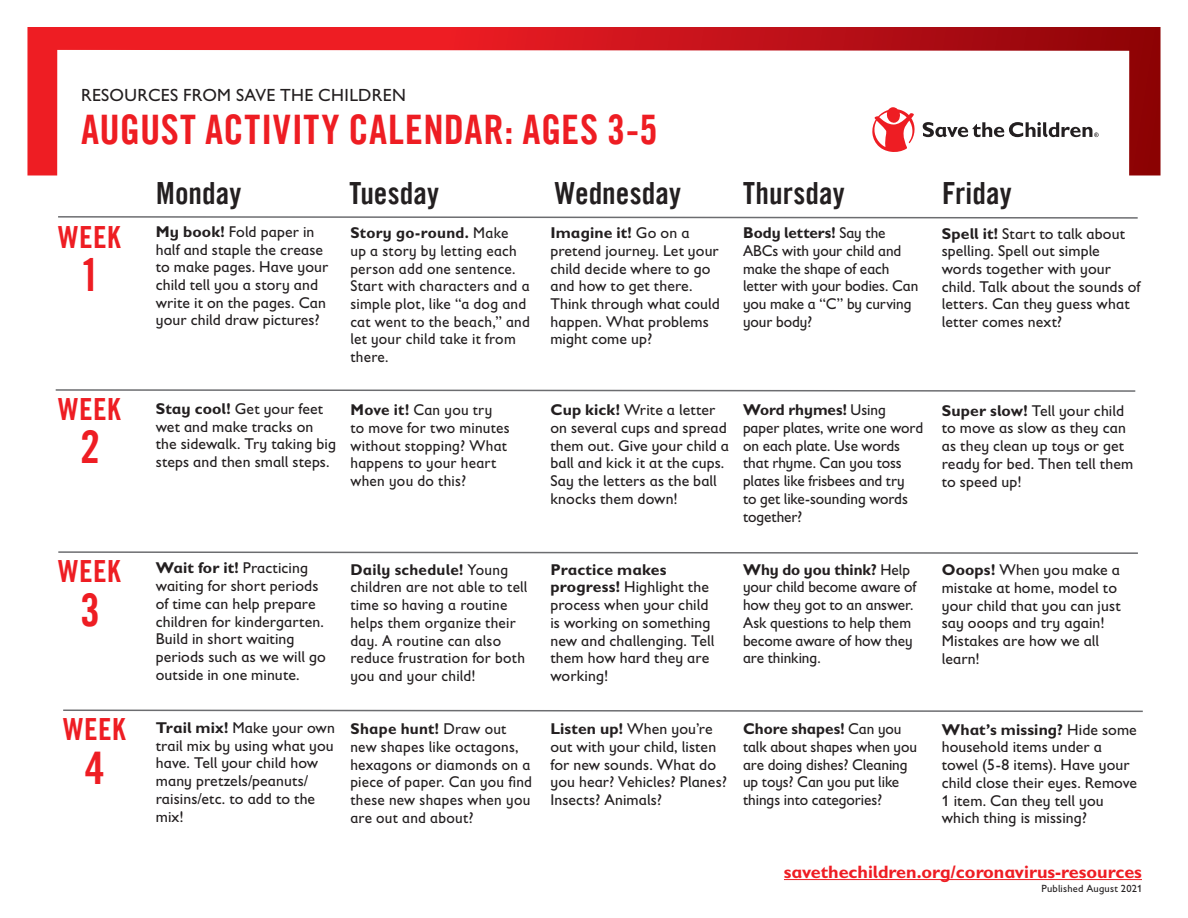
<style>
.page{position:relative;width:1188px;height:918px;background:#fff}
.page>*{position:absolute;margin:0;border:0;box-sizing:border-box;transform-origin:0 0}
.t1{font:45px "Trade Gothic LT Com Bd Cn 20";color:#ee1d23}
.t2{font:40.8px "Trade Gothic LT Com Bd Cn 20";letter-spacing:.015em;color:#ee1d23}
.t3{font:30.6px "Trade Gothic LT Com Bd Cn 20";letter-spacing:.005em;color:#231f20}
.t4{font:30.6px "Trade Gothic LT Com Bd Cn 20";letter-spacing:.015em;color:#ee1d23}
.t5{font:700 18px "Gill Sans Infant Std";color:#ee1d23}
.t6{font:17.7px "Gill Sans Infant Std";letter-spacing:.02em;color:#231f20}
.t7{font:15.75px/17.7px "Gill Sans Infant Std";letter-spacing:.005em;color:#231f20}
.t8{font:10.5px "Gill Sans Infant Std";letter-spacing:.02em;color:#231f20}
.s1{font-weight:700}
</style>
<div class="page">
<svg style="left:27px;top:27px;width:1134px;height:149px"></svg>
<svg style="left:872px;top:107px;width:44px;height:46px"></svg>
<svg style="left:923px;top:122px;width:176px;height:15px"></svg>
<svg style="left:58px;top:216px;width:1080px;height:3px"></svg>
<svg style="left:55px;top:389px;width:1081px;height:3px"></svg>
<svg style="left:58px;top:551px;width:1080px;height:3px"></svg>
<svg style="left:63px;top:709px;width:1080px;height:4px"></svg>
<hr style="left:784px;top:879px;width:358px;height:1px;background:#ee1d23">
<p class="t6" style="left:81px;top:84px;width:327px">RESOURCES FROM SAVE THE CHILDREN</p>
<h2 class="t2" style="left:81px;top:104px;width:578px">AUGUST ACTIVITY CALENDAR: AGES 3-5</h2>
<h3 class="t4" style="left:58px;top:218px;width:64px">WEEK</h3>
<h1 class="t1" style="left:80px;top:248px;width:21px">1</h1>
<h3 class="t4" style="left:58px;top:390px;width:64px">WEEK</h3>
<h1 class="t1" style="left:80px;top:420px;width:21px">2</h1>
<h3 class="t4" style="left:58px;top:553px;width:64px">WEEK</h3>
<h1 class="t1" style="left:80px;top:582px;width:21px">3</h1>
<h3 class="t4" style="left:63px;top:711px;width:64px">WEEK</h3>
<h1 class="t1" style="left:85px;top:740px;width:21px">4</h1>
<h3 class="t3" style="left:156px;top:174px;width:87px">Monday</h3>
<h3 class="t3" style="left:350px;top:174px;width:91px">Tuesday</h3>
<h3 class="t3" style="left:555px;top:174px;width:128px">Wednesday</h3>
<h3 class="t3" style="left:743px;top:174px;width:103px">Thursday</h3>
<h3 class="t3" style="left:942px;top:174px;width:71px">Friday</h3>
<p class="t7" style="left:156px;top:223px;width:174px"><span class="s1">My book!</span> Fold paper in half and staple the crease to make pages. Have your child tell you a story and write it on the pages. Can your child draw pictures?</p>
<p class="t7" style="left:350px;top:224px;width:181px"><span class="s1">Story go-round.</span> Make<br>up a story by letting each person add one sentence.<br>Start with characters and a simple plot, like “a dog and cat went to the beach,” and let your child take it from there.</p>
<p class="t7" style="left:550px;top:224px;width:171px"><span class="s1">Imagine it!</span> Go on a pretend journey. Let your child decide where to go and how to get there.<br>Think through what could happen. What problems might come up?</p>
<p class="t7" style="left:743px;top:224px;width:177px"><span class="s1">Body letters!</span> Say the<br>ABCs with your child and make the shape of each letter with your bodies. Can you make a “C” by curving your body?</p>
<p class="t7" style="left:942px;top:224px;width:200px"><span class="s1">Spell it!</span> Start to talk about spelling. Spell out simple words together with your child. Talk about the sounds of letters. Can they guess what letter comes next?</p>
<p class="t7" style="left:156px;top:400px;width:182px"><span class="s1">Stay cool!</span> Get your feet wet and make tracks on the sidewalk. Try taking big steps and then small steps.</p>
<p class="t7" style="left:350px;top:401px;width:161px"><span class="s1">Move it!</span> Can you try to move for two minutes without stopping? What happens to your heart when you do this?</p>
<p class="t7" style="left:156px;top:559px;width:172px"><span class="s1">Wait for it!</span> Practicing waiting for short periods of time can help prepare children for kindergarten.<br>Build in short waiting periods such as we will go outside in one minute.</p>
<p class="t7" style="left:156px;top:719px;width:181px"><span class="s1">Trail mix!</span> Make your own trail mix by using what you have. Tell your child how many pretzels/peanuts/ raisins/etc. to add to the mix!</p>
<p class="t7" style="left:350px;top:561px;width:179px"><span class="s1">Daily schedule!</span> Young children are not able to tell time so having a routine helps them organize their day. A routine can also reduce frustration for both you and your child!</p>
<p class="t7" style="left:350px;top:720px;width:183px"><span class="s1">Shape hunt!</span> Draw out new shapes like octagons, hexagons or diamonds on a piece of paper. Can you find these new shapes when you are out and about?</p>
<p class="t7" style="left:550px;top:401px;width:180px"><span class="s1">Cup kick!</span> Write a letter on several cups and spread them out. Give your child a ball and kick it at the cups.<br>Say the letters as the ball knocks them down!</p>
<p class="t7" style="left:550px;top:561px;width:165px"><span class="s1">Practice makes progress!</span> Highlight the process when your child is working on something new and challenging. Tell them how hard they are working!</p>
<p class="t7" style="left:550px;top:720px;width:178px"><span class="s1">Listen up!</span> When you’re out with your child, listen for new sounds. What do you hear? Vehicles? Planes?<br>Insects? Animals?</p>
<p class="t7" style="left:743px;top:401px;width:182px"><span class="s1">Word rhymes!</span> Using paper plates, write one word on each plate. Use words that rhyme. Can you toss plates like frisbees and try<br>to get like-sounding words together?</p>
<p class="t7" style="left:743px;top:561px;width:175px"><span class="s1">Why do you think?</span> Help your child become aware of how they got to an answer.<br>Ask questions to help them become aware of how they are thinking.</p>
<p class="t7" style="left:743px;top:720px;width:176px"><span class="s1">Chore shapes!</span> Can you talk about shapes when you are doing dishes? Cleaning up toys? Can you put like things into categories?</p>
<p class="t7" style="left:942px;top:402px;width:193px"><span class="s1">Super slow!</span> Tell your child to move as slow as they can as they clean up toys or get ready for bed. Then tell them to speed up!</p>
<p class="t7" style="left:942px;top:561px;width:180px"><span class="s1">Ooops!</span> When you make a mistake at home, model to your child that you can just say ooops and try again!<br>Mistakes are how we all learn!</p>
<p class="t7" style="left:942px;top:720px;width:197px"><span class="s1">What’s missing?</span> Hide some household items under a towel (5-8 items). Have your child close their eyes. Remove<br>1 item. Can they tell you which thing is missing?</p>
<p class="t5" style="left:784px;top:861px;width:360px">savethechildren.org/coronavirus-resources</p>
<p class="t8" style="left:1041px;top:882px;width:102px">Published August 2021</p>
</div>
